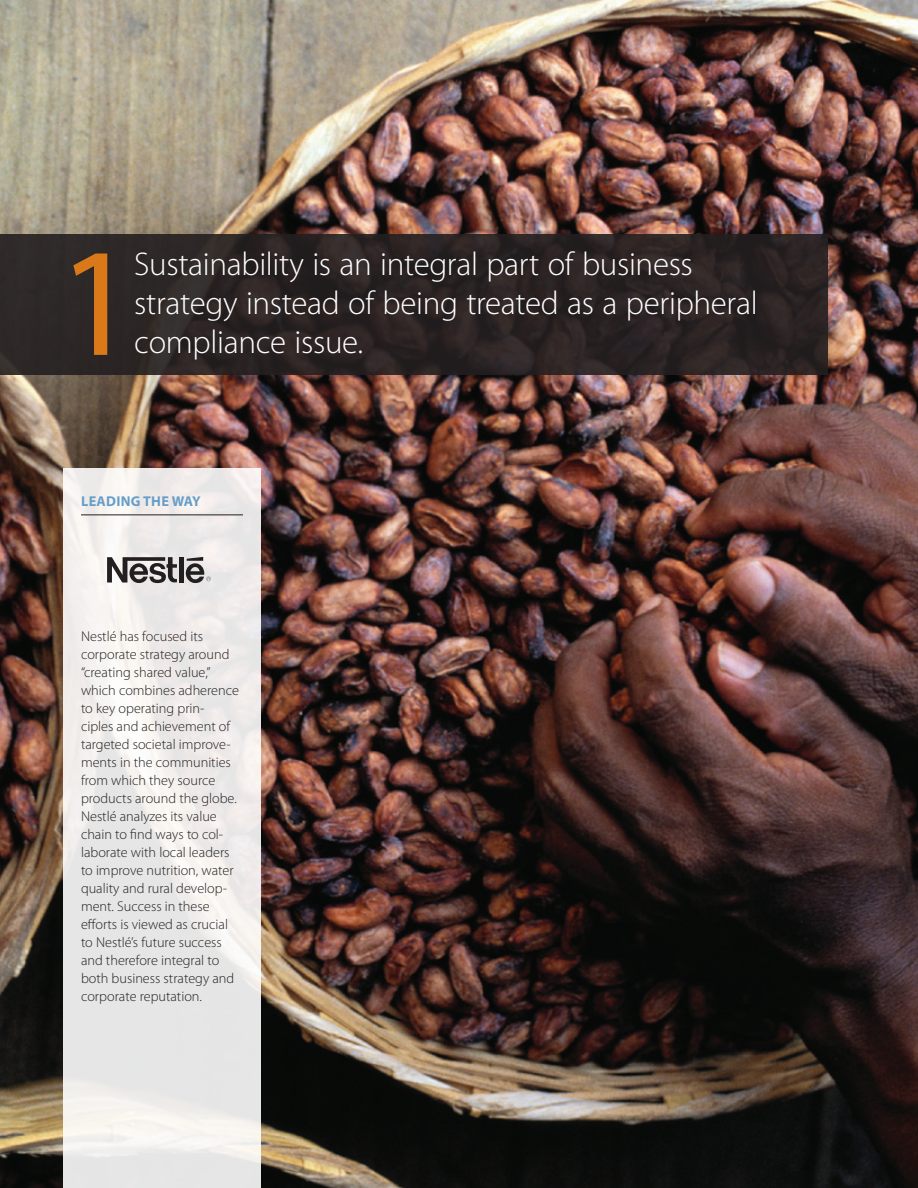
<style>
.page{position:relative;width:918px;height:1188px;background:#fff}
.page>*{position:absolute;margin:0;border:0;box-sizing:border-box;transform-origin:0 0}
.t1{font:156px "Myriad Pro";color:#da7919}
.t2{font:300 33px/39px "Myriad Pro";letter-spacing:-.01em;color:#fff}
.t3{font:300 14.25px/18px "Myriad Pro";color:#231f20}
.t4{font:700 14.25px "Myriad Pro";letter-spacing:.02em;color:#679ec9}
</style>
<div class="page">
<img style="left:0;top:0;width:918px;height:1188px">
<svg style="left:63px;top:468px;width:198px;height:720px;fill:#ece9e8"></svg>
<div style="left:0;top:234px;width:828px;height:141px;background:#2c2525"></div>
<hr style="left:81px;top:514px;width:162px;height:1px;background:#231f20">
<svg style="left:107px;top:557px;width:70px;height:26px;background:#7c7979"></svg>
<div style="left:179px;top:557px;width:5px;height:26px;background:#231f20"></div>
<svg style="left:186px;top:557px;width:25px;height:26px"></svg>
<h1 class="t1" style="left:57px;top:217px;width:82px">1</h1>
<h2 class="t2" style="left:134px;top:245px;width:625px">Sustainability is an integral part of business strategy instead of being treated as a peripheral</h2>
<h2 class="t2" style="left:134px;top:323px;width:231px">compliance issue.</h2>
<p class="t4" style="left:81px;top:493px;width:121px">LEADING THE WAY</p>
<p class="t3" style="left:81px;top:627px;width:160px">Nestlé has focused its corporate strategy around “creating shared value,” which combines adherence to key operating prin&shy;ciples and achievement of targeted societal improve&shy;ments in the communities from which they source products around the globe.<br>Nestlé analyzes its value chain to find ways to col&shy;laborate with local leaders to improve nutrition, water quality and rural develop&shy;ment. Success in these efforts is viewed as crucial to Nestlé’s future success and therefore integral to both business strategy and corporate reputation.</p>
</div>
